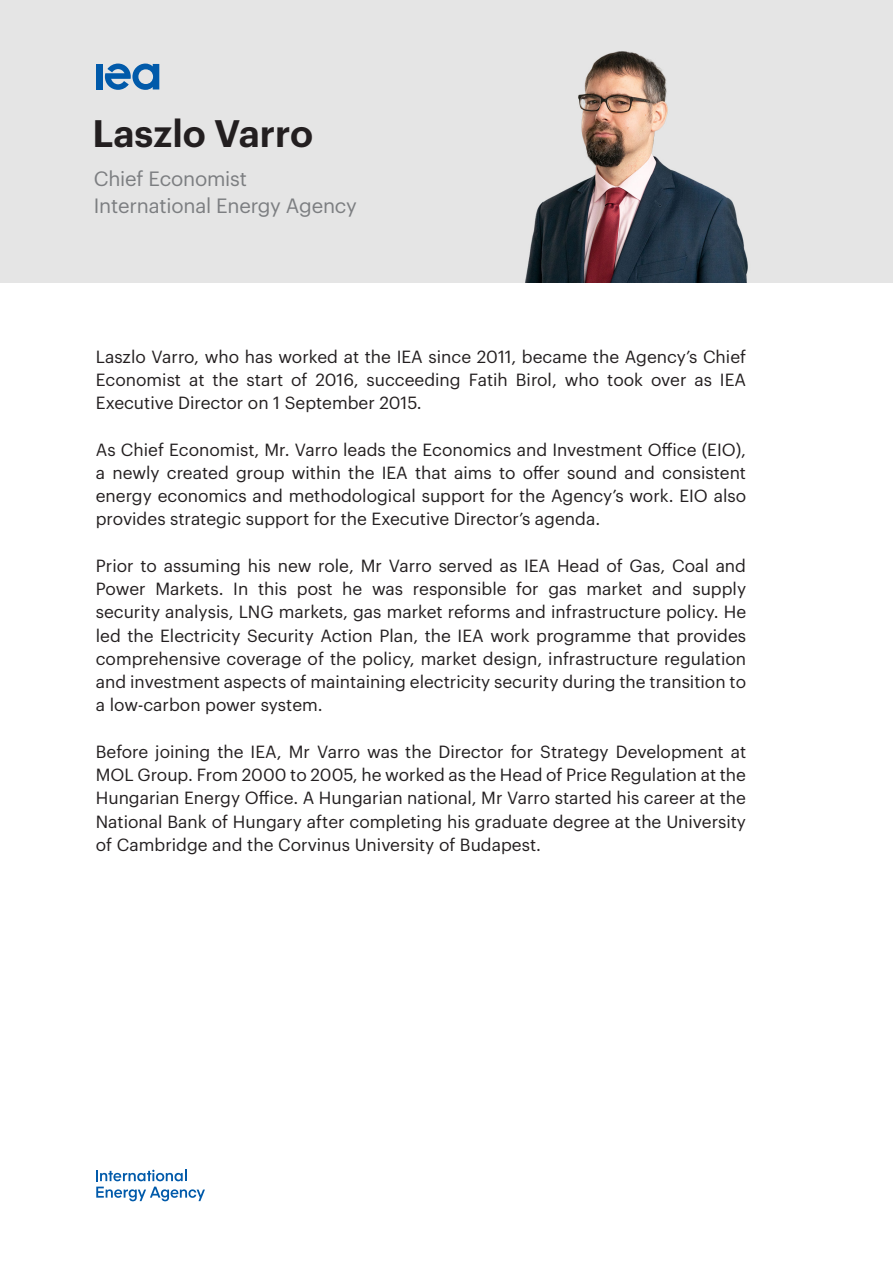
<style>
.page{position:relative;width:893px;height:1263px;background:#fff}
.page>*{position:absolute;margin:0;border:0;box-sizing:border-box;transform-origin:0 0}
.t1{font:600 37.5px "Graphik";color:#231f20}
.t2{font:20.25px "Graphik";letter-spacing:-.01em;color:#7c7e81}
.t3{font:17.25px/23.2px "Graphik";color:#231f20;text-align:justify}
</style>
<div class="page">
<img style="left:0;top:0;width:893px;height:282px">
<svg style="left:96px;top:1169px;width:109px;height:32px"></svg>
<div style="left:96px;top:64px;width:7px;height:26px;background:#015aaa"></div>
<svg style="left:105px;top:64px;width:54px;height:26px"></svg>
<p class="t1" style="left:92px;top:105px;width:222px">Laszlo Varro</p>
<p class="t2" style="left:94px;top:163px;width:155px">Chief Economist</p>
<p class="t2" style="left:94px;top:190px;width:265px">International Energy Agency</p>
<p class="t3" style="left:96px;top:343px;width:652px">Laszlo Varro, who has worked at the IEA since 2011, became the Agency’s Chief Economist at the start of 2016, succeeding Fatih Birol, who took over as IEA Executive Director on 1 September 2015.</p>
<p class="t3" style="left:96px;top:436px;width:652px">As Chief Economist, Mr. Varro leads the Economics and Investment Office (EIO), a newly created group within the IEA that aims to offer sound and consistent energy economics and methodological support for the Agency’s work. EIO also provides strategic support for the Executive Director’s agenda.</p>
<p class="t3" style="left:96px;top:552px;width:652px">Prior to assuming his new role, Mr Varro served as IEA Head of Gas, Coal and Power Markets. In this post he was responsible for gas market and supply security analysis, LNG markets, gas market reforms and infrastructure policy. He led the Electricity Security Action Plan, the IEA work programme that provides comprehensive coverage of the policy, market design, infrastructure regulation and investment aspects of maintaining electricity security during the transition to a low-carbon power system.</p>
<p class="t3" style="left:96px;top:738px;width:652px">Before joining the IEA, Mr Varro was the Director for Strategy Development at MOL Group. From 2000 to 2005, he worked as the Head of Price Regulation at the Hungarian Energy Office. A Hungarian national, Mr Varro started his career at the National Bank of Hungary after completing his graduate degree at the University of Cambridge and the Corvinus University of Budapest.</p>
</div>
